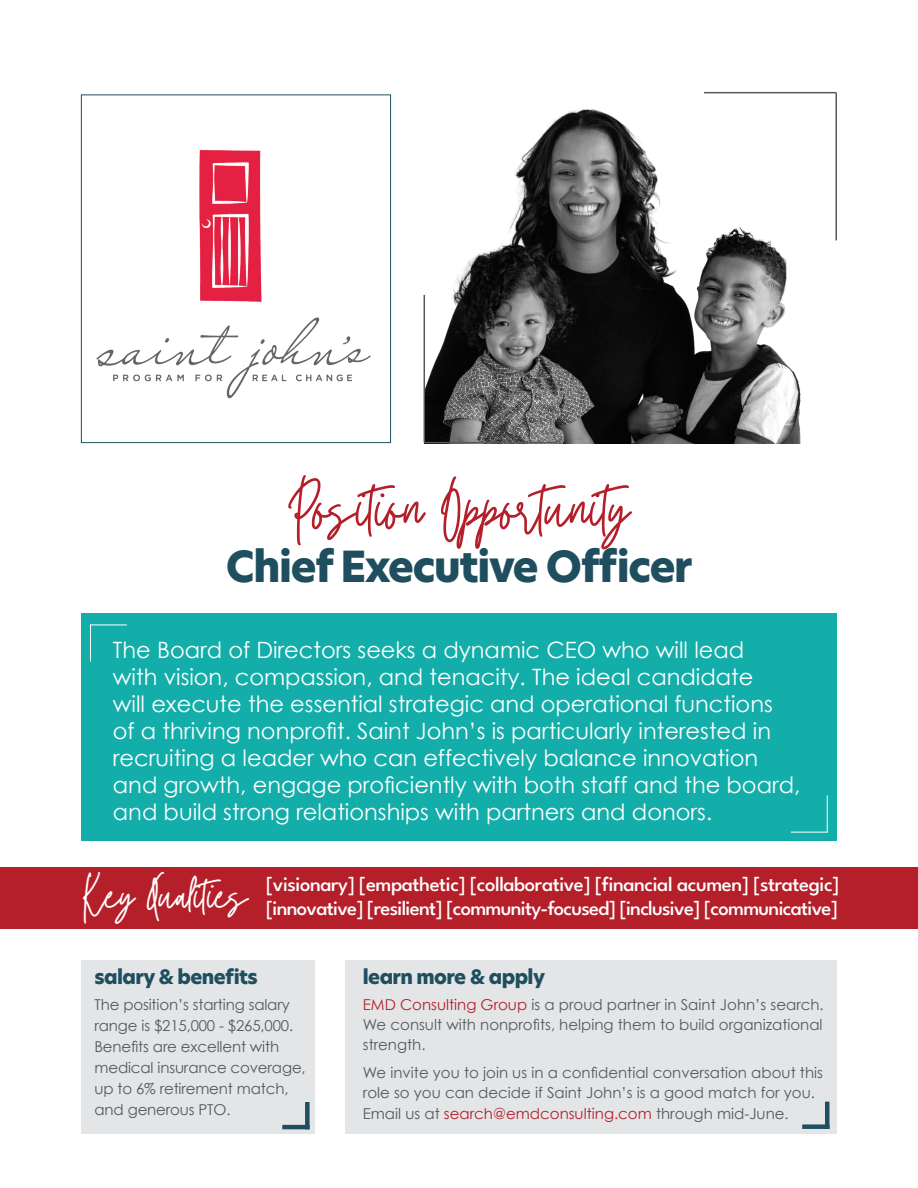
<style>
.page{position:relative;width:918px;height:1188px;background:#fff}
.page>*{position:absolute;margin:0;border:0;box-sizing:border-box;transform-origin:0 0}
.t1{font:58.5px "Twister";color:#b41f2a}
.t2{font:800 42px "New Hero";letter-spacing:-.03em;color:#1f4f5f}
.t3{font:22.5px/27px "Century Gothic";color:#fff}
.t4{font:100 20.55px/24px "League Spartan";letter-spacing:-.035em;color:#fff;text-align:right}
.t5{font:800 19.5px "New Hero";letter-spacing:-.03em;color:#1f4f5f}
.t6{font:15px/21px "Century Gothic";color:#57585a}
.s1{font-family:"Twister";font-weight:400;font-size:40.5px}
.s2{color:#b41f2a}
</style>
<div class="page">
<div style="left:0;top:867px;width:918px;height:61px;background:#b41f2a"></div>
<div style="left:81px;top:613px;width:756px;height:228px;background:#13aeaa"></div>
<img style="left:96px;top:150px;width:275px;height:249px">
<div style="left:81px;top:94px;width:310px;height:349px;border:1px solid #1f4f5f"></div>
<img style="left:424px;top:109px;width:377px;height:334px">
<hr style="left:836px;top:93px;width:1px;height:147px;background:#57585a">
<hr style="left:704px;top:92px;width:132px;height:1px;background:#57585a">
<hr style="left:424px;top:295px;width:1px;height:148px;background:#57585a">
<hr style="left:424px;top:442px;width:132px;height:1px;background:#57585a">
<div style="left:81px;top:960px;width:233px;height:174px;background:#e4e5e7"></div>
<div style="left:346px;top:960px;width:491px;height:174px;background:#e4e5e7"></div>
<div style="left:802px;top:1124px;width:28px;height:5px;background:#1f4f5f"></div>
<hr style="left:825px;top:1102px;width:4px;height:27px;background:#1f4f5f">
<hr style="left:282px;top:1125px;width:28px;height:4px;background:#1f4f5f">
<div style="left:305px;top:1102px;width:5px;height:27px;background:#1f4f5f"></div>
<hr style="left:791px;top:832px;width:37px;height:1px;background:#fff">
<hr style="left:827px;top:795px;width:1px;height:37px;background:#fff">
<hr style="left:90px;top:625px;width:37px;height:1px;background:#fff">
<hr style="left:90px;top:625px;width:1px;height:37px;background:#fff">
<h1 class="t1" style="left:288px;top:468px;width:355px">Position Opportunity</h1>
<h2 class="t2" style="left:226px;top:538px;width:468px">Chief Executive Officer</h2>
<p class="t3" style="left:113px;top:636px;width:689px">The Board of Directors seeks a dynamic CEO who will lead<br>with vision, compassion, and tenacity. The ideal candidate<br>will execute the essential strategic and operational functions<br>of a thriving nonprofit. Saint John’s is particularly interested in recruiting a leader who can effectively balance innovation and growth, engage proficiently with both staff and the board, and build strong relationships with partners and donors.</p>
<h3 class="t4" style="left:81px;top:870px;width:760px"><span class="s1">Key Qualities</span> [visionary] [empathetic] [collaborative] [financial acumen] [strategic] [innovative] [resilient] [community-focused] [inclusive] [communicative]</h3>
<h3 class="t5" style="left:94px;top:964px;width:165px">salary &amp; benefits</h3>
<h3 class="t5" style="left:363px;top:964px;width:184px">learn more &amp; apply</h3>
<p class="t6" style="left:94px;top:994px;width:213px">The position’s starting salary range is $215,000 - $265,000.<br>Benefits are excellent with medical insurance coverage, up to 6% retirement match, and generous PTO.</p>
<p class="t6" style="left:363px;top:995px;width:462px;line-height:19.6px;text-align:justify"><span class="s2">EMD Consulting Group</span> is a proud partner in Saint John’s search.<br>We consult with nonprofits, helping them to build organizational strength.</p>
<p class="t6" style="left:363px;top:1062px;width:462px;line-height:20.2px">We invite you to join us in a confidential conversation about this role so you can decide if Saint John’s is a good match for you.<br>Email us at <span class="s2">search@emdconsulting.com</span> through mid-June.</p>
</div>
